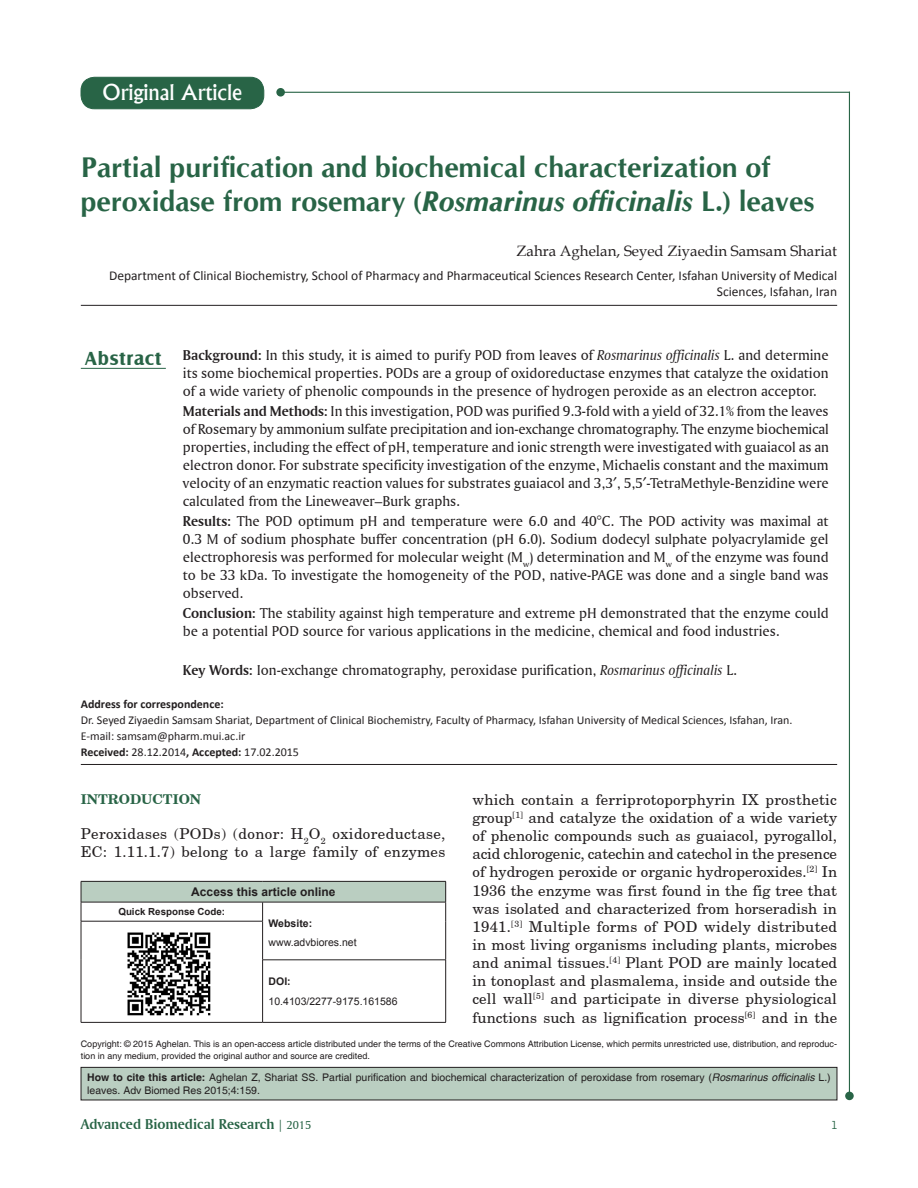
<style>
.page{position:relative;width:918px;height:1188px;background:#fff}
.page>*{position:absolute;margin:0;border:0;box-sizing:border-box;transform-origin:0 0}
.AT{font:700 28.5px/34.2px "CG Omega";color:#286446}
.AH{font:500 21px "Albertus";color:#fff}
.ABSH{font:700 19.5px "Castle T";letter-spacing:.04em;color:#286446}
.ABS{font:15px/18px "Amerigo BT Roman A";color:#231f20;text-align:justify}
.TX{font:15px/18.1px "New Century Schoolbook";letter-spacing:.015em;color:#231f20}
.KWD{font:15px "Amerigo BT Roman A";color:#231f20}
.AU{font:15px "Book Antiqua";color:#231f20}
.RF{font:15px "Amerigo BT Bold A";color:#286446}
.AFF{font:13.5px/16.2px "Calibri";color:#231f20;text-align:right}
.t1{font:700 13.5px "Century Schoolbook BT";color:#286446}
.ADD{font:12px/15.8px "Calibri";color:#231f20}
.HIS{font:12px "Calibri";color:#231f20}
.ATAO{font:700 12px "Arial";color:#231f20}
.RF-2{font:12px "Bell Centennial BT Address";color:#286446}
.SRC{font:10.5px/12.6px "Helvetica";color:#231f20}
.DOI{font:10.5px "Arial";color:#231f20}
.WEB{font:10.5px "Arial";color:#231f20}
.WEB-2{font:700 10.5px "Arial";color:#231f20}
.DOI-2{font:700 10.5px "Arial";color:#231f20}
.QRC{font:700 9.75px "Arial";color:#231f20}
.CR{font:9px/12px "Helvetica";color:#231f20}
.s1{font-style:italic}
.s2{font-family:"Amerigo BT Bold A"}
.s3{font-family:"Amerigo BT Italic A"}
.s4{font-weight:700}
.s5{font-family:"Amerigo BT Roman A";font-size:12px}
</style>
<div class="page">
<div style="left:81px;top:77px;width:183px;height:32px;background:#286446;border-radius:14px"></div>
<div style="left:81px;top:77px;width:183px;height:32px;border:1px solid #286446;border-radius:14px"></div>
<hr style="left:281px;top:92px;width:569px;height:1px;background:#286446">
<div style="left:276px;top:88px;width:9px;height:9px;background:#286446;border-radius:50%"></div>
<hr style="left:849px;top:92px;width:1px;height:1003px;background:#286446">
<div style="left:845px;top:1092px;width:9px;height:8px;background:#286446;border-radius:50%"></div>
<hr style="left:81px;top:764px;width:756px;height:1px;background:#231f20">
<hr style="left:81px;top:368px;width:85px;height:1px;background:#286446">
<hr style="left:81px;top:305px;width:756px;height:1px;background:#231f20">
<div style="left:81px;top:881px;width:365px;height:21px;background:#bacec1"></div>
<hr style="left:81px;top:1022px;width:182px;height:1px;background:#231f20">
<hr style="left:81px;top:881px;width:182px;height:1px;background:#231f20">
<hr style="left:263px;top:881px;width:183px;height:1px;background:#231f20">
<hr style="left:81px;top:902px;width:182px;height:1px;background:#231f20">
<svg style="left:81px;top:882px;width:1px;height:39px"></svg>
<hr style="left:263px;top:902px;width:183px;height:1px;background:#231f20">
<svg style="left:445px;top:882px;width:1px;height:39px"></svg>
<hr style="left:445px;top:921px;width:1px;height:39px;background:#231f20">
<hr style="left:81px;top:921px;width:182px;height:1px;background:#231f20">
<hr style="left:81px;top:921px;width:1px;height:39px;background:#231f20">
<hr style="left:81px;top:960px;width:1px;height:62px;background:#231f20">
<hr style="left:445px;top:960px;width:1px;height:62px;background:#231f20">
<hr style="left:263px;top:1022px;width:183px;height:1px;background:#231f20">
<svg style="left:262px;top:902px;width:1px;height:19px"></svg>
<hr style="left:262px;top:921px;width:1px;height:39px;background:#231f20">
<hr style="left:262px;top:960px;width:1px;height:62px;background:#231f20">
<hr style="left:262px;top:960px;width:184px;height:1px;background:#231f20">
<img style="left:127px;top:932px;width:84px;height:84px">
<div style="left:81px;top:1067px;width:756px;height:33px;background:#bacec1"></div>
<div style="left:81px;top:1067px;width:756px;height:33px;border:1px solid #231f20"></div>
<p class="AH" style="left:103px;top:80px;width:141px">Original Article</p>
<p class="AT" style="left:81px;top:150px;width:735px">Partial purification and biochemical characterization of peroxidase from rosemary (<span class="s1">Rosmarinus officinalis</span> L.) leaves</p>
<p class="AU" style="left:517px;top:240px;width:322px">Zahra Aghelan, Seyed Ziyaedin Samsam Shariat</p>
<p class="AFF" style="left:109px;top:267px;width:730px">Department of Clinical Biochemistry, School of Pharmacy and Pharmaceutical Sciences Research Center, Isfahan University of Medical<br>Sciences, Isfahan, Iran</p>
<p class="ABS" style="left:183px;top:346px;width:647px"><span class="s2">Background:</span> In this study, it is aimed to purify POD from leaves of <span class="s3">Rosmarinus officinalis</span> L. and determine its some biochemical properties. PODs are a group of oxidoreductase enzymes that catalyze the oxidation of a wide variety of phenolic compounds in the presence of hydrogen peroxide as an electron acceptor.</p>
<p class="ABS" style="left:183px;top:402px;width:648px"><span class="s2">Materials and Methods:</span> In this investigation, POD was purified 9.3‑fold with a yield of 32.1% from the leaves of Rosemary by ammonium sulfate precipitation and ion‑exchange chromatography. The enzyme biochemical properties, including the effect of pH, temperature and ionic strength were investigated with guaiacol as an electron donor. For substrate specificity investigation of the enzyme, Michaelis constant and the maximum velocity of an enzymatic reaction values for substrates guaiacol and 3,3 , 5,5 ‑TetraMethyle‑Benzidine were calculated from the Lineweaver–Burk graphs.</p>
<p class="ABS" style="left:183px;top:512px;width:647px"><span class="s2">Results:</span> The POD optimum pH and temperature were 6.0 and 40°C. The POD activity was maximal at 0.3 M of sodium phosphate buffer concentration (pH 6.0). Sodium dodecyl sulphate polyacrylamide gel electrophoresis was performed for molecular weight (M<sub>w</sub>) determination and M<sub>w</sub> of the enzyme was found to be 33 kDa. To investigate the homogeneity of the POD, native‑PAGE was done and a single band was observed.</p>
<p class="ABS" style="left:183px;top:604px;width:647px"><span class="s2">Conclusion:</span> The stability against high temperature and extreme pH demonstrated that the enzyme could be a potential POD source for various applications in the medicine, chemical and food industries.</p>
<p class="KWD" style="left:183px;top:661px;width:556px"><span class="s2">Key Words:</span> Ion‑exchange chromatography<span class="s3">,</span> peroxidase purification, <span class="s3">Rosmarinus officinalis</span> L.</p>
<p class="ADD" style="left:81px;top:696px;width:713px"><span class="s4">Address for correspondence:<br></span>Dr. Seyed Ziyaedin Samsam Shariat, Department of Clinical Biochemistry, Faculty of Pharmacy, Isfahan University of Medical Sciences, Isfahan, Iran.<br>E‑mail: samsam@pharm.mui.ac.ir</p>
<p class="HIS" style="left:81px;top:743px;width:220px"><span class="s4">Received:</span> 28.12.2014<span class="s4">, Accepted:</span> 17.02.2015</p>
<p class="ABSH" style="left:85px;top:347px;width:78px">Abstract</p>
<h1 class="t1" style="left:81px;top:791px;width:122px">INTRODUCTION</h1>
<p class="TX" style="left:81px;top:824px;width:366px">Peroxidases (PODs) (donor: H<sub>2</sub>O<sub>2</sub> oxidoreductase,<br>EC: 1.11.1.7) belong to a large family of enzymes</p>
<p class="ATAO" style="left:191px;top:884px;width:146px">Access this article online</p>
<p class="QRC" style="left:118px;top:905px;width:108px">Quick Response Code:</p>
<p class="WEB-2" style="left:269px;top:916px;width:45px">Website:</p>
<p class="WEB" style="left:269px;top:936px;width:90px">www.advbiores.net</p>
<p class="DOI-2" style="left:269px;top:975px;width:24px">DOI:</p>
<p class="DOI" style="left:269px;top:994px;width:131px">10.4103/2277-9175.161586</p>
<p class="TX" style="left:472px;top:790px;width:366px;text-align:justify">which contain a ferriprotoporphyrin IX prosthetic group<sup>[1]</sup> and catalyze the oxidation of a wide variety of phenolic compounds such as guaiacol, pyrogallol, acid chlorogenic, catechin and catechol in the presence of hydrogen peroxide or organic hydroperoxides.<sup>[2]</sup> In 1936 the enzyme was first found in the fig tree that was isolated and characterized from horseradish in 1941.<sup>[3]</sup> Multiple forms of POD widely distributed in most living organisms including plants, microbes and animal tissues.<sup>[4]</sup> Plant POD are mainly located in tonoplast and plasmalema, inside and outside the cell wall<sup>[5]</sup> and participate in diverse physiological functions such as lignification process<sup>[6]</sup> and in the</p>
<p class="CR" style="left:81px;top:1038px;width:758px">Copyright: © 2015 Aghelan. This is an open‑access article distributed under the terms of the Creative Commons Attribution License, which permits unrestricted use, distribution, and reproduc‑ tion in any medium, provided the original author and source are credited.</p>
<p class="SRC" style="left:87px;top:1072px;width:745px"><span class="s4">How to cite this article:</span> Aghelan Z, Shariat SS. Partial purification and biochemical characterization of peroxidase from rosemary (<span class="s1">Rosmarinus officinalis</span> L.) leaves. Adv Biomed Res 2015;4:159.</p>
<p class="RF" style="left:81px;top:1115px;width:232px">Advanced Biomedical Research <span class="s5">| 2015</span></p>
<p class="RF-2" style="left:832px;top:1118px;width:7px">1</p>
</div>
